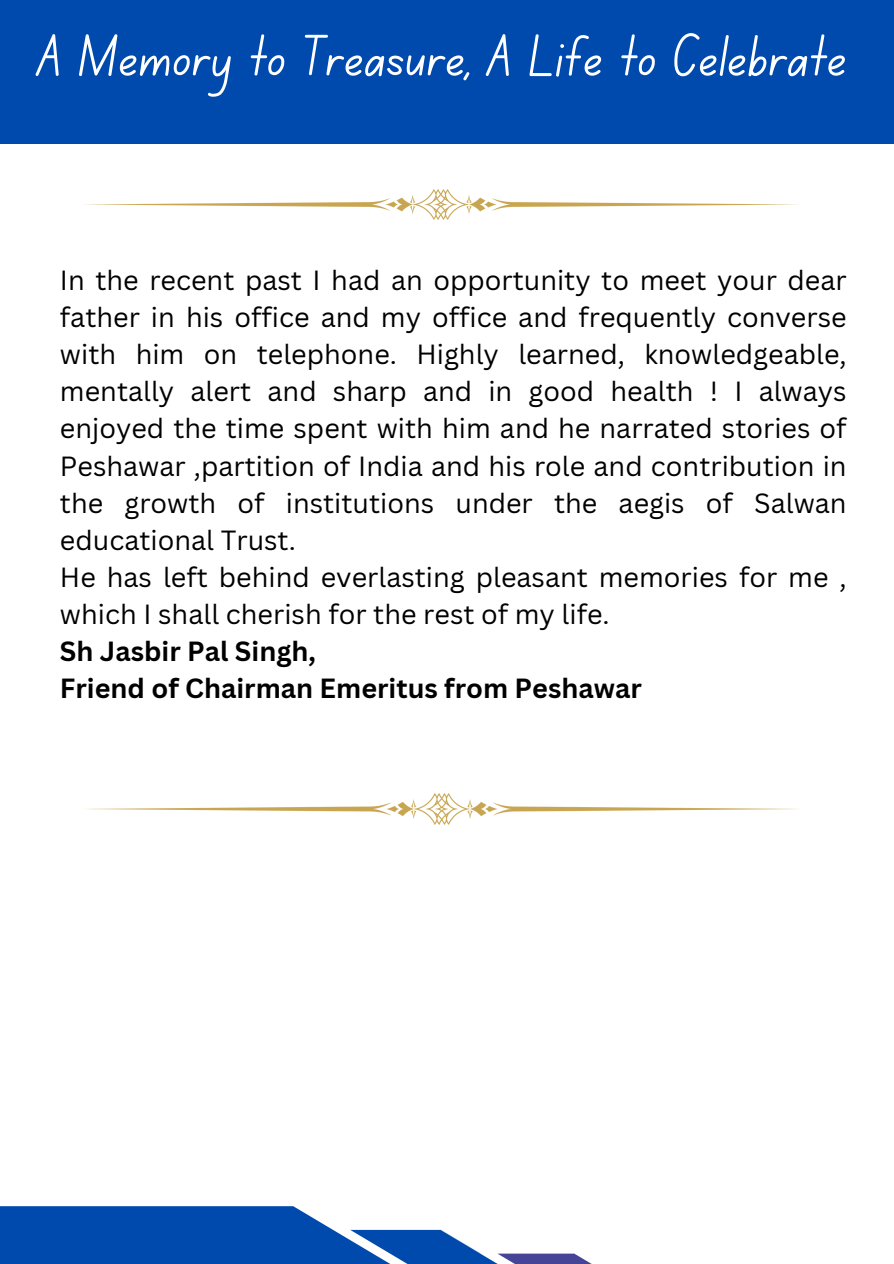
<style>
.page{position:relative;width:894px;height:1264px;background:#fff}
.page>*{position:absolute;margin:0;border:0;box-sizing:border-box;transform-origin:0 0}
.t1{font:59.55px "Canva School Font";color:#fff}
.t2{font:27px/37.2px "Canva Sans";color:#000;text-align:justify}
.t3{font:700 27px "Canva Sans";color:#000}
</style>
<div class="page">
<div style="left:0;top:0;width:893px;height:144px;background:#004aad"></div>
<svg style="left:0;top:1206px;width:590px;height:57px"></svg>
<img style="left:87px;top:793px;width:709px;height:31px">
<img style="left:83px;top:189px;width:715px;height:30px">
<h1 class="t1" style="left:38px;top:30px;width:810px">A Memory to Treasure, A Life to Celebrate</h1>
<p class="t2" style="left:60px;top:261px;width:788px">In the recent past I had an opportunity to meet your dear father in his office and my office and frequently converse with him on telephone. Highly learned, knowledgeable, mentally alert and sharp and in good health ! I always enjoyed the time spent with him and he narrated stories of Peshawar ,partition of India and his role and contribution in the growth of institutions under the aegis of Salwan educational Trust.</p>
<p class="t2" style="left:60px;top:558px;width:788px">He has left behind everlasting pleasant memories for me , which I shall cherish for the rest of my life.</p>
<p class="t3" style="left:60px;top:632px;width:257px">Sh Jasbir Pal Singh,</p>
<p class="t3" style="left:60px;top:669px;width:583px">Friend of Chairman Emeritus from Peshawar</p>
</div>
